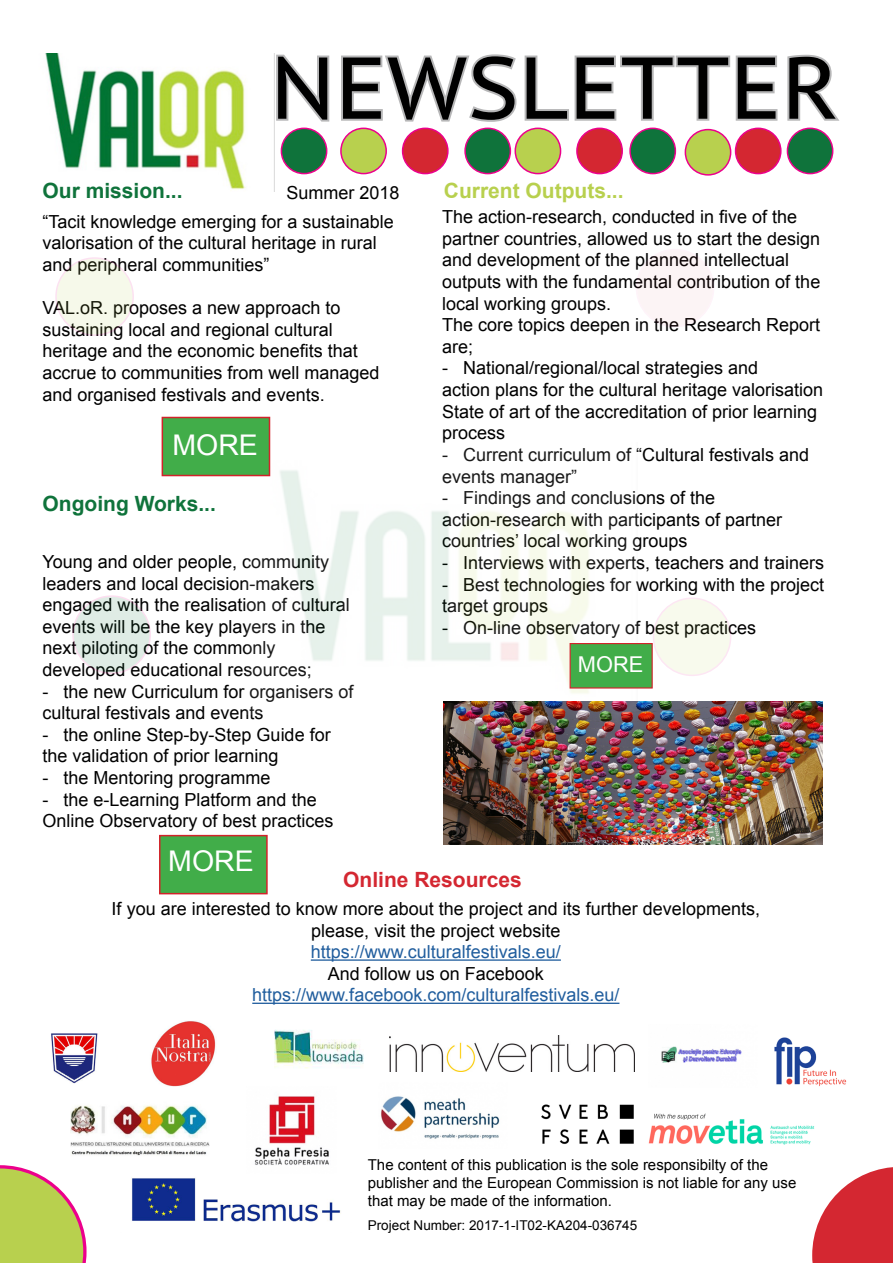
<style>
.page{position:relative;width:893px;height:1263px;background:#fff}
.page>*{position:absolute;margin:0;border:0;box-sizing:border-box;transform-origin:0 0}
.t1{font:87.45px "PT Sans Caption";color:#000}
.t2{font:28.5px "Arial";color:#fff}
.t3{font:21.75px "Arial";color:#fff}
.t4{font:700 21px "Arial";color:#0f733b}
.t5{font:700 21px "Arial";color:#b8d04e}
.t6{font:700 21px "Arial";color:#d42731}
.t7{font:18px/21.6px "Arial";color:#000}
.t8{font:18px "Arial";color:#215e9e}
.t9{font:15px/18px "Arial";color:#000}
.t10{font:13.5px "Arial";color:#000}
</style>
<div class="page">
<svg style="left:274px;top:53px;width:56px;height:72px"></svg>
<svg style="left:341px;top:54px;width:437px;height:68px"></svg>
<svg style="left:787px;top:54px;width:53px;height:67px"></svg>
<img style="left:45px;top:53px;width:201px;height:136px">
<hr style="left:311px;top:959px;width:250px;height:2px;background:#215e9e">
<hr style="left:252px;top:1003px;width:367px;height:1px;background:#215e9e">
<img style="left:131px;top:1177px;width:210px;height:45px">
<img style="left:389px;top:1035px;width:246px;height:37px">
<img style="left:774px;top:1037px;width:73px;height:50px">
<img style="left:51px;top:1033px;width:47px;height:51px">
<img style="left:151px;top:1021px;width:65px;height:66px">
<img style="left:274px;top:1029px;width:89px;height:40px">
<img style="left:661px;top:1046px;width:81px;height:17px">
<img style="left:381px;top:1096px;width:119px;height:43px">
<img style="left:70px;top:1105px;width:139px;height:51px">
<img style="left:254px;top:1096px;width:75px;height:69px">
<img style="left:541px;top:1104px;width:274px;height:41px">
<div style="left:281px;top:128px;width:46px;height:46px;background:#0f733b;border-radius:50%"></div>
<div style="left:281px;top:128px;width:46px;height:46px;border:2px solid #ec008c;border-radius:50%"></div>
<div style="left:56px;top:258px;width:77px;height:77px;background:#f6f9ea;border-radius:50%"></div>
<div style="left:55px;top:257px;width:79px;height:79px;border:2px solid #ec008c;border-radius:50%"></div>
<div style="left:653px;top:598px;width:78px;height:77px;background:#f8faed;border-radius:50%"></div>
<div style="left:653px;top:597px;width:78px;height:79px;border:2px solid #ec008c;border-radius:50%"></div>
<svg style="left:0;top:1165px;width:87px;height:98px"></svg>
<svg style="left:812px;top:1167px;width:81px;height:96px"></svg>
<div style="left:636px;top:249px;width:78px;height:78px;background:#fcf4f5;border-radius:50%"></div>
<div style="left:636px;top:249px;width:78px;height:78px;border:2px solid #ec008c;border-radius:50%"></div>
<img style="left:247px;top:442px;width:390px;height:272px">
<div style="left:73px;top:596px;width:77px;height:77px;background:#dfece5;border-radius:50%"></div>
<div style="left:72px;top:595px;width:79px;height:79px;border:2px solid #ec008c;border-radius:50%"></div>
<div style="left:341px;top:128px;width:45px;height:46px;background:#b8d04e;border-radius:50%"></div>
<div style="left:340px;top:128px;width:47px;height:46px;border:2px solid #ec008c;border-radius:50%"></div>
<div style="left:403px;top:128px;width:45px;height:46px;background:#d42731;border-radius:50%"></div>
<div style="left:402px;top:128px;width:47px;height:46px;border:2px solid #ec008c;border-radius:50%"></div>
<div style="left:465px;top:128px;width:45px;height:46px;background:#0f733b;border-radius:50%"></div>
<div style="left:464px;top:128px;width:47px;height:46px;border:2px solid #ec008c;border-radius:50%"></div>
<div style="left:515px;top:128px;width:46px;height:46px;background:#b8d04e;border-radius:50%"></div>
<div style="left:514px;top:128px;width:47px;height:46px;border:2px solid #ec008c;border-radius:50%"></div>
<div style="left:577px;top:128px;width:45px;height:46px;background:#d42731;border-radius:50%"></div>
<div style="left:576px;top:128px;width:47px;height:46px;border:2px solid #ec008c;border-radius:50%"></div>
<div style="left:630px;top:128px;width:45px;height:46px;background:#0f733b;border-radius:50%"></div>
<div style="left:629px;top:128px;width:47px;height:46px;border:2px solid #ec008c;border-radius:50%"></div>
<div style="left:685px;top:130px;width:46px;height:45px;background:#b8d04e;border-radius:50%"></div>
<div style="left:685px;top:129px;width:46px;height:47px;border:2px solid #ec008c;border-radius:50%"></div>
<div style="left:735px;top:128px;width:46px;height:46px;background:#d42731;border-radius:50%"></div>
<div style="left:735px;top:128px;width:47px;height:46px;border:2px solid #ec008c;border-radius:50%"></div>
<div style="left:787px;top:128px;width:46px;height:46px;background:#0f733b;border-radius:50%"></div>
<div style="left:787px;top:128px;width:46px;height:46px;border:2px solid #ec008c;border-radius:50%"></div>
<div style="left:162px;top:417px;width:108px;height:59px;background:#41ad49;border:2px solid #d2232a"></div>
<div style="left:570px;top:643px;width:83px;height:45px;background:#41ad49;border:1px solid #d2232a"></div>
<img style="left:444px;top:702px;width:378px;height:143px">
<div style="left:159px;top:835px;width:109px;height:59px;background:#41ad49;border:2px solid #d2232a"></div>
<p class="t4" style="left:43px;top:177px;width:142px">Our mission...</p>
<h1 class="t1" style="left:270px;top:31px;width:570px">NEWSLETTER</h1>
<p class="t7" style="left:286px;top:182px;width:115px">Summer 2018</p>
<p class="t5" style="left:444px;top:177px;width:181px">Current Outputs...</p>
<p class="t7" style="left:43px;top:211px;width:353px">“Tacit knowledge emerging for a sustainable valorisation of the cultural heritage in rural and peripheral communities”</p>
<p class="t7" style="left:43px;top:297px;width:339px">VAL.oR. proposes a new approach to sustaining local and regional cultural heritage and the economic benefits that accrue to communities from well managed and organised festivals and events.</p>
<h2 class="t2" style="left:172px;top:426px;width:87px">MORE</h2>
<p class="t4" style="left:43px;top:489px;width:175px">Ongoing Works...</p>
<p class="t7" style="left:43px;top:551px;width:309px">Young and older people, community leaders and local decision-makers engaged with the realisation of cultural events will be the key players in the next piloting of the commonly developed educational resources;</p>
<p class="t7" style="left:43px;top:681px;width:313px">- the new Curriculum for organisers of cultural festivals and events</p>
<p class="t7" style="left:43px;top:724px;width:290px">- the online Step-by-Step Guide for the validation of prior learning</p>
<p class="t7" style="left:43px;top:767px;width:230px">- the Mentoring programme</p>
<p class="t7" style="left:43px;top:789px;width:293px">- the e-Learning Platform and the<br>Online Observatory of best practices</p>
<p class="t7" style="left:442px;top:206px;width:380px">The action-research, conducted in five of the partner countries, allowed us to start the design and development of the planned intellectual outputs with the fundamental contribution of the local working groups.<br>The core topics deepen in the Research Report are;</p>
<p class="t7" style="left:442px;top:358px;width:383px">- National/regional/local strategies and<br>action plans for the cultural heritage valorisation State of art of the accreditation of prior learning process</p>
<p class="t7" style="left:442px;top:444px;width:369px">- Current curriculum of “Cultural festivals and events manager”</p>
<p class="t7" style="left:442px;top:487px;width:342px">- Findings and conclusions of the action-research with participants of partner countries’ local working groups</p>
<p class="t7" style="left:442px;top:552px;width:384px">- Interviews with experts, teachers and trainers</p>
<p class="t7" style="left:442px;top:574px;width:384px">- Best technologies for working with the project target groups</p>
<p class="t7" style="left:442px;top:617px;width:316px">- On-line observatory of best practices</p>
<p class="t3" style="left:578px;top:650px;width:67px">MORE</p>
<h2 class="t2" style="left:168px;top:842px;width:87px">MORE</h2>
<p class="t6" style="left:343px;top:866px;width:180px">Online Resources</p>
<p class="t7" style="left:112px;top:898px;width:650px;text-align:center">If you are interested to know more about the project and its further developments, please, visit the project website</p>
<p class="t8" style="left:311px;top:940px;width:252px">https://www.culturalfestivals.eu/</p>
<p class="t7" style="left:328px;top:963px;width:218px">And follow us on Facebook</p>
<p class="t8" style="left:252px;top:983px;width:369px">https://www.facebook.com/culturalfestivals.eu/</p>
<p class="t9" style="left:368px;top:1155px;width:430px">The content of this publication is the sole responsibilty of the publisher and the European Commission is not liable for any use that may be made of the information.</p>
<p class="t10" style="left:368px;top:1217px;width:271px">Project Number: 2017-1-IT02-KA204-036745</p>
</div>
